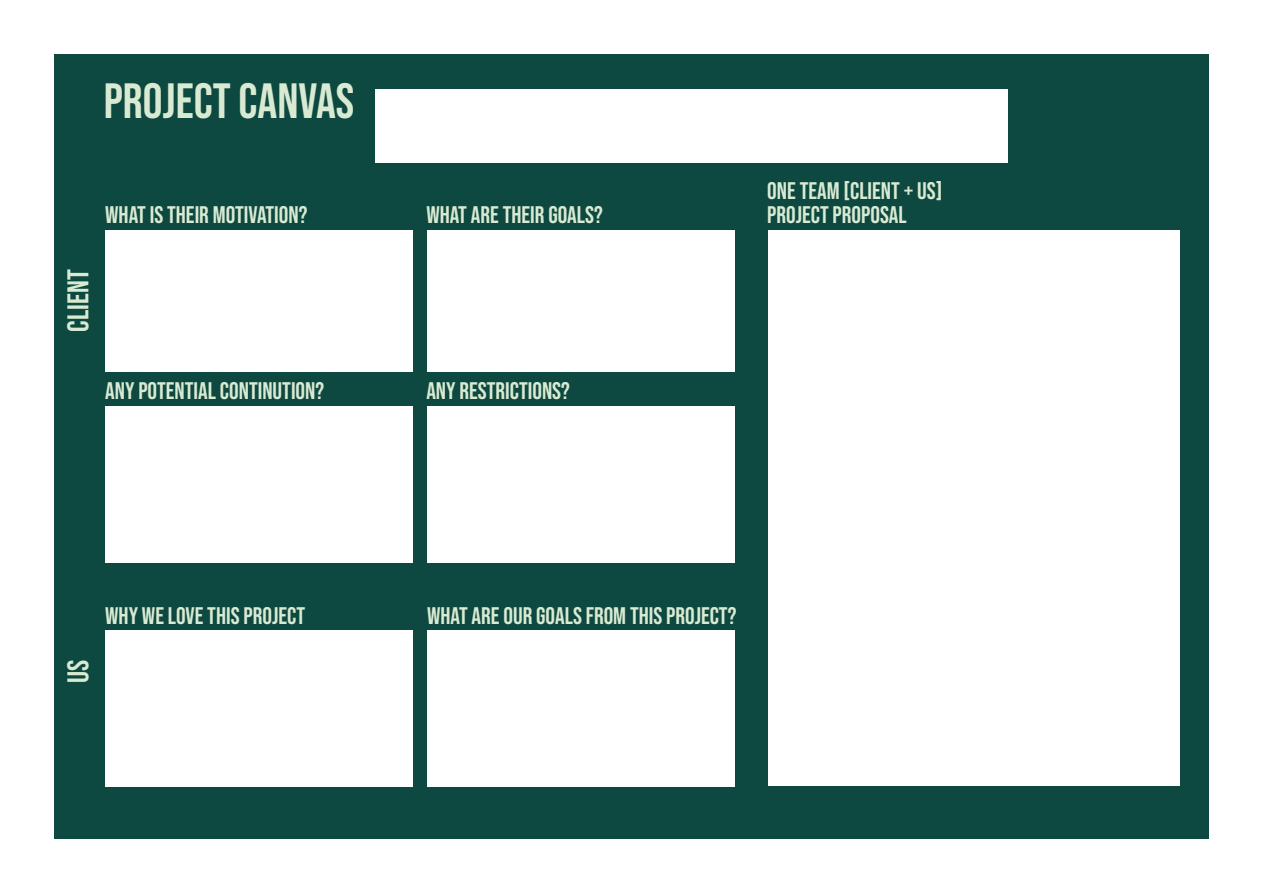
<style>
.page{position:relative;width:1263px;height:893px;background:#fff}
.page>*{position:absolute;margin:0;border:0;box-sizing:border-box;transform-origin:0 0}
.t1{font:49.5px "Bebas Neue";color:#d9ead3}
.t2{font:30px "Bebas Neue";color:#d9ead3}
.t3{font:24px/24px "Bebas Neue";color:#d9ead3}
</style>
<div class="page">
<div style="left:54px;top:54px;width:1155px;height:785px;background:#0d4940"></div>
<div style="left:375px;top:89px;width:633px;height:74px;background:#fff"></div>
<div style="left:105px;top:230px;width:308px;height:141px;background:#fff"></div>
<div style="left:768px;top:230px;width:411px;height:556px;background:#fff"></div>
<div style="left:105px;top:406px;width:308px;height:157px;background:#fff"></div>
<div style="left:105px;top:630px;width:308px;height:157px;background:#fff"></div>
<div style="left:427px;top:230px;width:308px;height:141px;background:#fff"></div>
<div style="left:427px;top:406px;width:308px;height:157px;background:#fff"></div>
<div style="left:427px;top:630px;width:308px;height:157px;background:#fff"></div>
<h1 class="t1" style="left:104px;top:73px;width:252px">PROJECT CANVAS</h1>
<p class="t3" style="left:105px;top:202px;width:204px">WHAT IS THEIR MOTIVATION?</p>
<p class="t2" style="left:61px;top:332px;width:64px;rotate:-90deg">CLIENT</p>
<p class="t3" style="left:105px;top:378px;width:220px">ANY POTENTIAL CONTINUTION?</p>
<p class="t3" style="left:426px;top:202px;width:178px">WHAT ARE THEIR GOALS?</p>
<p class="t3" style="left:426px;top:378px;width:145px">ANY RESTRICTIONS?</p>
<p class="t3" style="left:767px;top:178px;width:177px">ONE TEAM [CLIENT + US]<br>PROJECT PROPOSAL</p>
<p class="t2" style="left:61px;top:683px;width:25px;rotate:-90deg">US</p>
<p class="t3" style="left:105px;top:603px;width:201px">WHY WE LOVE THIS PROJECT</p>
<p class="t3" style="left:427px;top:603px;width:311px">WHAT ARE OUR GOALS FROM THIS PROJECT?</p>
</div>
